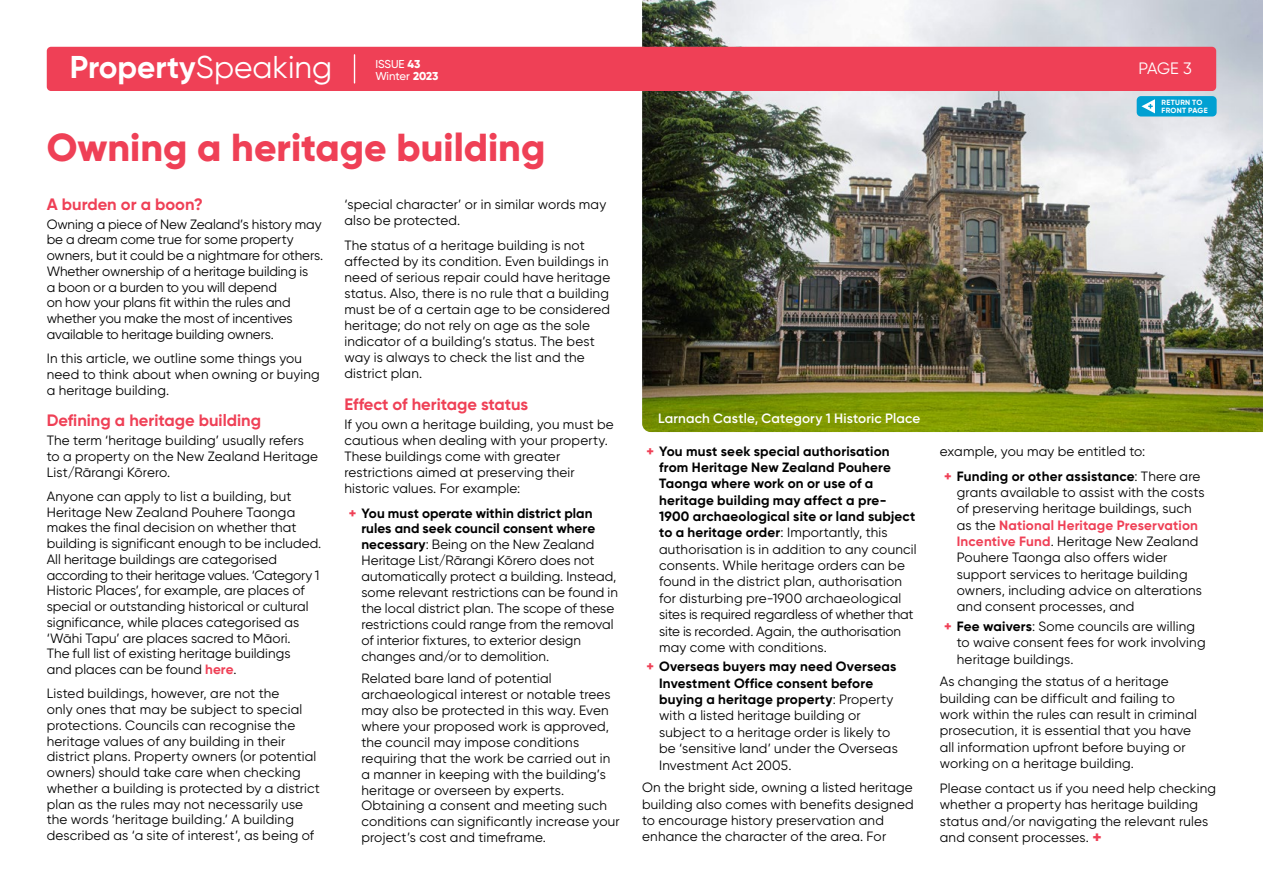
<style>
.page{position:relative;width:1263px;height:893px;background:#fff}
.page>*{position:absolute;margin:0;border:0;box-sizing:border-box;transform-origin:0 0}
.t1{font:800 39px "Gilroy";color:#ef4056}
.t2{font:700 31.5px "Gilroy";color:#fff}
.t3{font:700 16.5px "Gilroy";color:#ef4056}
.t4{font:16.5px "Gilroy";color:#fff}
.t5{font:13.5px/16.4px "Gilroy";letter-spacing:.01em;color:#000}
.t6{font:600 13.5px "Gilroy";letter-spacing:.01em;color:#fff}
.t7{font:500 11.4px/12.5px "Gilroy";color:#fff}
.t8{font:700 7.5px/7.5px "Gilroy";letter-spacing:.035em;color:#fff}
.s1{font-weight:400}
.s2{font-weight:800}
.s3{font-weight:700;color:#ef4056}
.s4{font-weight:800;color:#ef4056}
.s5{font-weight:700}
.s6{font-weight:800;font-size:16.5px;color:#ef4056}
</style>
<div class="page">
<img style="left:642px;top:0;width:621px;height:432px">
<div style="left:47px;top:47px;width:1169px;height:44px;background:#ef4056;border-radius:4px"></div>
<svg style="left:354px;top:55px;width:1px;height:28px"></svg>
<div style="left:1137px;top:96px;width:79px;height:21px;background:#00a0d2;border-radius:4px"></div>
<svg style="left:1141px;top:99px;width:14px;height:14px"></svg>
<h2 class="t2" style="left:70px;top:48px;width:264px">Property<span class="s1">Speaking</span></h2>
<p class="t4" style="left:1138px;top:58px;width:55px">PAGE 3</p>
<p class="t7" style="left:375px;top:57px;width:65px">ISSUE <span class="s2">43<br></span>Winter <span class="s2">2023</span></p>
<h1 class="t1" style="left:47px;top:123px;width:500px">Owning a heritage building</h1>
<p class="t3" style="left:47px;top:194px;width:158px">A burden or a boon?</p>
<p class="t5" style="left:47px;top:216px;width:278px;line-height:15.8px">Owning a piece of New Zealand’s history may be a dream come true for some property owners, but it could be a nightmare for others.<br>Whether ownership of a heritage building is<br>a boon or a burden to you will depend<br>on how your plans fit within the rules and whether you make the most of incentives available to heritage building owners.</p>
<p class="t5" style="left:47px;top:350px;width:274px;line-height:15.8px">In this article, we outline some things you need to think about when owning or buying a heritage building.</p>
<p class="t3" style="left:47px;top:410px;width:216px">Defining a heritage building</p>
<p class="t5" style="left:47px;top:432px;width:273px;line-height:15.8px">The term ‘heritage building’ usually refers to a property on the New Zealand Heritage<br>List/Rārangi Kōrero.</p>
<p class="t5" style="left:47px;top:488px;width:276px;line-height:15.8px">Anyone can apply to list a building, but Heritage New Zealand Pouhere Taonga makes the final decision on whether that building is significant enough to be included.<br>All heritage buildings are categorised according to their heritage values. ‘Category 1<br>Historic Places’, for example, are places of special or outstanding historical or cultural significance, while places categorised as ‘Wāhi Tapu’ are places sacred to Māori.<br>The full list of existing heritage buildings<br>and places can be found <span class="s3">here</span>.</p>
<p class="t5" style="left:47px;top:686px;width:275px;line-height:15.8px">Listed buildings, however, are not the<br>only ones that may be subject to special protections. Councils can recognise the heritage values of any building in their district plans. Property owners (or potential owners) should take care when checking whether a building is protected by a district plan as the rules may not necessarily use the words ‘heritage building.’ A building described as ‘a site of interest’, as being of</p>
<p class="t5" style="left:344px;top:196px;width:263px">‘special character’ or in similar words may also be protected.</p>
<p class="t5" style="left:344px;top:237px;width:267px">The status of a heritage building is not affected by its condition. Even buildings in need of serious repair could have heritage status. Also, there is no rule that a building must be of a certain age to be considered heritage; do not rely on age as the sole indicator of a building’s status. The best way is always to check the list and the district plan.</p>
<p class="t3" style="left:344px;top:394px;width:185px">Effect of heritage status</p>
<p class="t5" style="left:344px;top:416px;width:271px">If you own a heritage building, you must be cautious when dealing with your property.<br>These buildings come with greater restrictions aimed at preserving their historic values. For example:</p>
<p class="t5" style="left:361px;top:505px;width:258px;line-height:15.9px;text-indent:-13px"><span class="s4">+</span> <span class="s5">You must operate within district plan rules and seek council consent where necessary</span>: Being on the New Zealand Heritage List/Rārangi Kōrero does not automatically protect a building. Instead, some relevant restrictions can be found in the local district plan. The scope of these restrictions could range from the removal of interior fixtures, to exterior design changes and/or to demolition.</p>
<p class="t5" style="left:361px;top:670px;width:260px;line-height:15.9px">Related bare land of potential archaeological interest or notable trees may also be protected in this way. Even where your proposed work is approved, the council may impose conditions requiring that the work be carried out in a manner in keeping with the building’s heritage or overseen by experts.<br>Obtaining a consent and meeting such conditions can significantly increase your project’s cost and timeframe.</p>
<p class="t8" style="left:1161px;top:99px;width:48px">RETURN TO<br>FRONT PAGE</p>
<p class="t6" style="left:658px;top:410px;width:264px">Larnach Castle, Category 1 Historic Place</p>
<p class="t5" style="left:659px;top:443px;width:259px;text-indent:-13px"><span class="s4">+</span> <span class="s5">You must seek special authorisation from Heritage New Zealand Pouhere Taonga where work on or use of a heritage building may affect a pre-1900 archaeological site or land subject to a heritage order</span>: Importantly, this authorisation is in addition to any council consents. While heritage orders can be found in the district plan, authorisation for disturbing pre-1900 archaeological sites is required regardless of whether that site is recorded. Again, the authorisation may come with conditions.</p>
<p class="t5" style="left:659px;top:658px;width:240px;text-indent:-13px"><span class="s4">+</span> <span class="s5">Overseas buyers may need Overseas Investment Office consent before buying a heritage property</span>: Property with a listed heritage building or subject to a heritage order is likely to be ‘sensitive land’ under the Overseas Investment Act 2005.</p>
<p class="t5" style="left:642px;top:779px;width:273px">On the bright side, owning a listed heritage building also comes with benefits designed to encourage history preservation and enhance the character of the area. For</p>
<p class="t5" style="left:944px;top:438px;width:258px;line-height:24.9px;text-indent:-4px">example, you may be entitled to:<br><span class="s4">+</span> <span class="s5">Funding or other assistance</span>: There are</p>
<p class="t5" style="left:957px;top:484px;width:249px">grants available to assist with the costs of preserving heritage buildings, such as the <span class="s3">National Heritage Preservation Incentive Fund</span>. Heritage New Zealand Pouhere Taonga also offers wider support services to heritage building owners, including advice on alterations and consent processes, and</p>
<p class="t5" style="left:957px;top:618px;width:250px;text-indent:-13px"><span class="s4">+</span> <span class="s5">Fee waivers</span>: Some councils are willing to waive consent fees for work involving heritage buildings.</p>
<p class="t5" style="left:940px;top:673px;width:259px">As changing the status of a heritage building can be difficult and failing to work within the rules can result in criminal prosecution, it is essential that you have all information upfront before buying or working on a heritage building.</p>
<p class="t5" style="left:940px;top:780px;width:278px">Please contact us if you need help checking whether a property has heritage building status and/or navigating the relevant rules and consent processes. <span class="s6">+</span></p>
</div>
